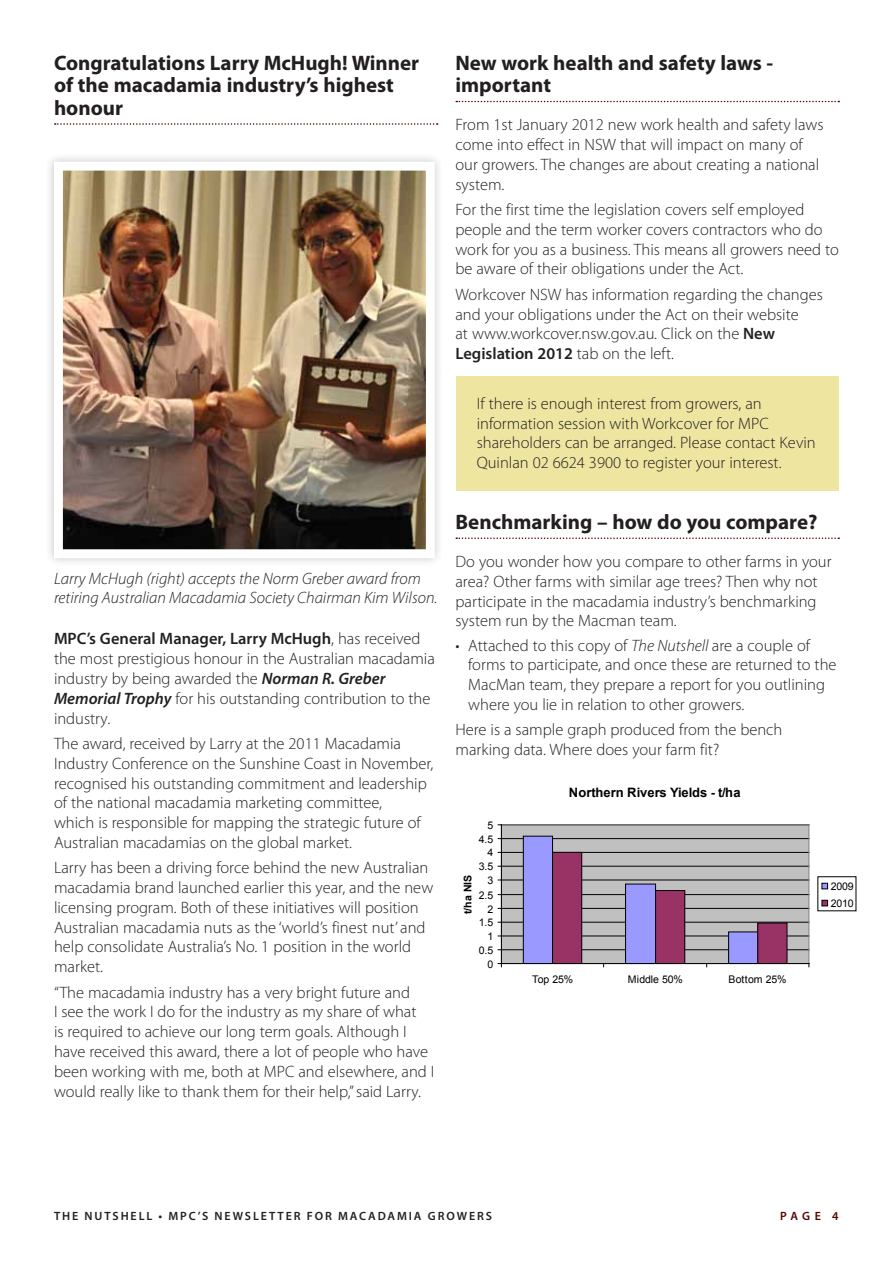
<style>
.page{position:relative;width:893px;height:1263px;background:#fff}
.page>*{position:absolute;margin:0;border:0;box-sizing:border-box;transform-origin:0 0}
.t1{font:700 21px/22.5px "Myriad Pro";color:#231f20}
.t2{font:300 16.5px/19.8px "Myriad Pro";color:#231f20}
.t3{font:italic 300 16.5px/19.8px "Myriad Pro";color:#231f20}
.t4{font:700 13.05px "Arial";letter-spacing:.005em;color:#000}
.t5{font:600 12px "Myriad Pro";letter-spacing:.155em;color:#231f20}
.t6{font:600 12px "Myriad Pro";color:#570300}
.t7{font:10.5px/17.1px "Arial";letter-spacing:-.02em;color:#000}
.t8{font:10.5px "Arial";letter-spacing:.005em;color:#000}
.t9{font:700 10.5px "Arial";color:#000}
.s1{font-weight:600}
.s2{font-weight:600;font-style:italic}
.s3{font-style:italic}
</style>
<div class="page">
<div style="left:456px;top:376px;width:383px;height:114px;background:#eee5a1"></div>
<svg style="left:55px;top:123px;width:383px;height:2px"></svg>
<div style="left:44px;top:152px;width:400px;height:415px;background:#231f20;opacity:.25"></div>
<img style="left:64px;top:172px;width:361px;height:376px">
<div style="left:54px;top:162px;width:381px;height:396px;border:9px solid #fff"></div>
<svg style="left:456px;top:101px;width:383px;height:1px"></svg>
<svg style="left:456px;top:537px;width:383px;height:2px"></svg>
<svg style="left:497px;top:824px;width:360px;height:144px;background:#b2a6b9"></svg>
<p class="t1" style="left:54px;top:52px;width:367px">Congratulations Larry McHugh! Winner of the macadamia industry’s highest honour</p>
<p class="t3" style="left:54px;top:568px;width:385px">Larry McHugh (right) accepts the Norm Greber award from retiring Australian Macadamia Society Chairman Kim Wilson.</p>
<p class="t2" style="left:54px;top:629px;width:382px"><span class="s1">MPC’S GENERAL MANAGER, LARRY MCHUGH</span>, has received the most prestigious honour in the Australian macadamia industry by being awarded the <span class="s2">Norman R. Greber Memorial Trophy</span> for his outstanding contribution to the industry.</p>
<p class="t2" style="left:54px;top:734px;width:381px">The award, received by Larry at the 2011 Macadamia Industry Conference on the Sunshine Coast in November, recognised his outstanding commitment and leadership of the national macadamia marketing committee,<br>which is responsible for mapping the strategic future of Australian macadamias on the global market.</p>
<p class="t2" style="left:54px;top:858px;width:381px">Larry has been a driving force behind the new Australian macadamia brand launched earlier this year, and the new licensing program. Both of these initiatives will position Australian macadamia nuts as the ‘world’s finest nut’ and help consolidate Australia’s No. 1 position in the world market.</p>
<p class="t2" style="left:54px;top:982px;width:382px">“The macadamia industry has a very bright future and<br>I see the work I do for the industry as my share of what<br>is required to achieve our long term goals. Although I have received this award, there a lot of people who have been working with me, both at MPC and elsewhere, and I would really like to thank them for their help,” said Larry.</p>
<p class="t1" style="left:455px;top:52px;width:319px">New work health and safety laws - important</p>
<p class="t2" style="left:455px;top:115px;width:369px">From 1st January 2012 new work health and safety laws come into effect in NSW that will impact on many of our growers. The changes are about creating a national system.</p>
<p class="t2" style="left:455px;top:200px;width:385px">For the first time the legislation covers self employed people and the term worker covers contractors who do work for you as a business. This means all growers need to be aware of their obligations under the Act.</p>
<p class="t2" style="left:455px;top:285px;width:369px">Workcover NSW has information regarding the changes and your obligations under the Act on their website<br>at www.workcover.nsw.gov.au. Click on the <span class="s1">NEW LEGISLATION 2012</span> tab on the left.</p>
<p class="t2" style="left:477px;top:394px;width:341px">If there is enough interest from growers, an information session with Workcover for MPC shareholders can be arranged. Please contact Kevin Quinlan 02 6624 3900 to register your interest.</p>
<p class="t1" style="left:455px;top:511px;width:363px">Benchmarking – how do you compare?</p>
<p class="t2" style="left:455px;top:552px;width:378px">Do you wonder how you compare to other farms in your area? Other farms with similar age trees? Then why not participate in the macadamia industry’s benchmarking system run by the Macman team.</p>
<p class="t2" style="left:468px;top:635px;width:370px;text-indent:-13px">• Attached to this copy of <span class="s3">The Nutshell</span> are a couple of forms to participate, and once these are returned to the MacMan team, they prepare a report for you outlining where you lie in relation to other growers.</p>
<p class="t2" style="left:455px;top:720px;width:328px">Here is a sample graph produced from the bench marking data. Where does your farm fit?</p>
<p class="t4" style="left:569px;top:783px;width:173px">Northern Rivers Yields - t/ha</p>
<p class="t7" style="left:488px;top:817px;width:7px">5</p>
<p class="t7" style="left:479px;top:830px;width:16px">4.5</p>
<p class="t7" style="left:488px;top:844px;width:7px">4</p>
<p class="t7" style="left:479px;top:858px;width:16px">3.5</p>
<p class="t9" style="left:461px;top:914px;width:41px;rotate:-90deg">t/ha NIS</p>
<p class="t7" style="left:831px;top:878px;width:24px">2009<br>2010</p>
<p class="t7" style="left:488px;top:872px;width:7px">3</p>
<p class="t7" style="left:479px;top:886px;width:16px">2.5</p>
<p class="t7" style="left:488px;top:900px;width:7px">2</p>
<p class="t7" style="left:479px;top:914px;width:16px">1.5</p>
<p class="t7" style="left:488px;top:928px;width:7px">1</p>
<p class="t7" style="left:479px;top:942px;width:16px">0.5</p>
<p class="t7" style="left:488px;top:955px;width:7px">0</p>
<p class="t7" style="left:532px;top:971px;width:42px">Top 25%</p>
<p class="t7" style="left:628px;top:971px;width:56px">Middle 50%</p>
<p class="t8" style="left:729px;top:972px;width:60px">Bottom 25%</p>
<p class="t5" style="left:54px;top:1209px;width:60px">THE NUTSHELL</p>
<p class="t5" style="left:158px;top:1209px;width:335px">• MPC’S NEW SLET T ER F OR MAC ADAMIA GROW ERS</p>
<p class="t6" style="left:780px;top:1209px;width:60px">PAGE 4</p>
</div>
